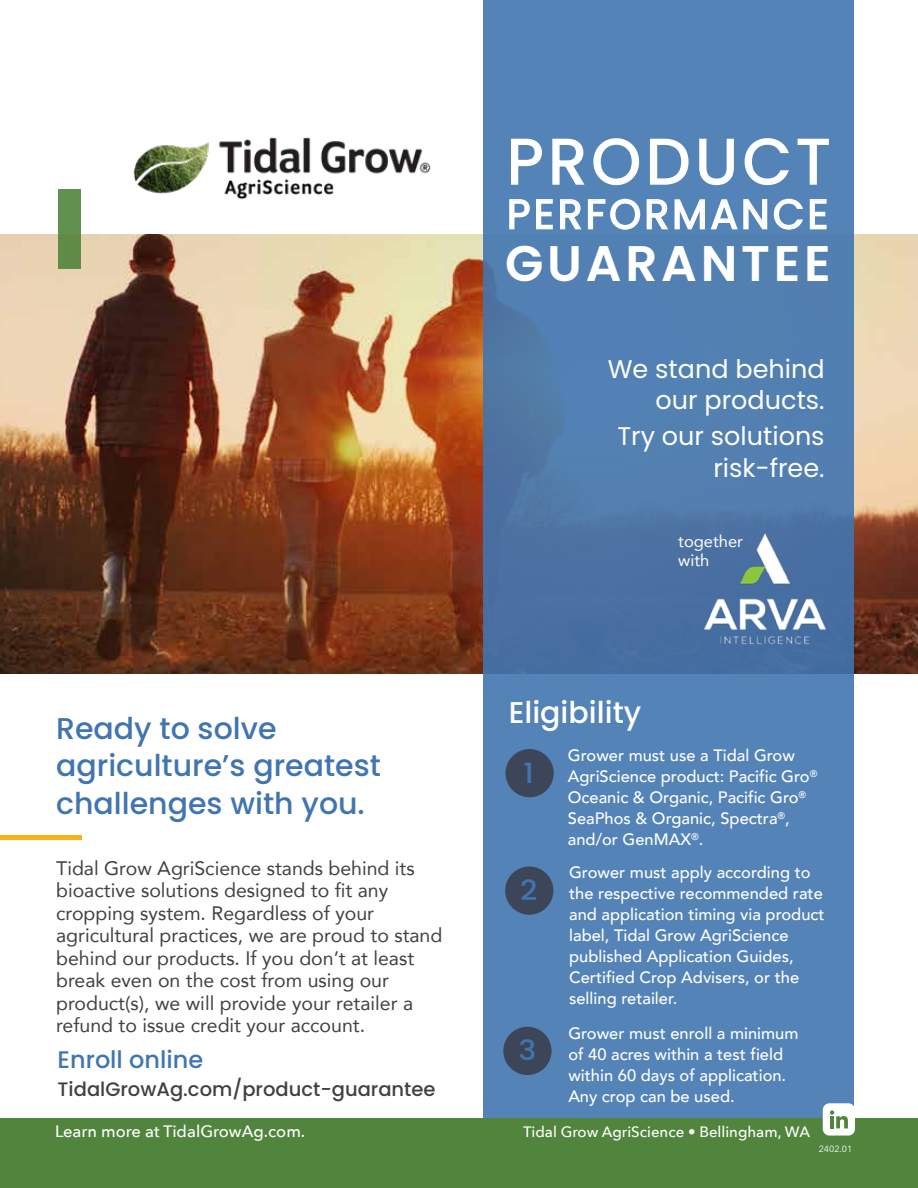
<style>
.page{position:relative;width:918px;height:1188px;background:#fff}
.page>*{position:absolute;margin:0;border:0;box-sizing:border-box;transform-origin:0 0}
.t1{font:63.9px "Poppins";letter-spacing:.075em;color:#fff}
.t2{font:600 49.95px "Poppins";letter-spacing:.075em;color:#fff}
.t3{font:41.25px "Poppins";letter-spacing:.075em;color:#fff}
.t4{font:500 30px/37.5px "Poppins";color:#4175b1}
.t5{font:500 30px "Poppins";color:#fff}
.t6{font:500 27.9px "Poppins";color:#4175b1;scale:1.08 1}
.t7{font:25.5px/31.5px "Poppins";color:#fff;text-align:right}
.t8{font:500 24px "Poppins";color:#4175b1}
.t9{font:19.5px/22.5px "Avenir";color:#414042}
.t10{font:500 19.5px "Poppins";color:#414042}
.t11{font:500 16.5px/21px "Avenir";color:#fff}
.t12{font:500 16.5px "Avenir Next";color:#fff}
.t13{font:16.5px/19.5px "Avenir";color:#fff}
.t14{font:500 15px "Avenir Next";color:#fff}
.t15{font:9px "Avenir Next";color:#fff}
</style>
<div class="page">
<img style="left:133px;top:137px;width:298px;height:63px">
<img style="left:0;top:235px;width:918px;height:439px">
<svg style="left:484px;top:0;width:370px;height:1118px;background:#527fb3"></svg>
<div style="left:0;top:835px;width:82px;height:5px;background:#fbb117"></div>
<div style="left:0;top:1118px;width:918px;height:70px;background:#51843c"></div>
<div style="left:505px;top:749px;width:49px;height:48px;background:#3d4658;border-radius:50%"></div>
<div style="left:505px;top:866px;width:48px;height:49px;background:#3d4658;border-radius:50%"></div>
<div style="left:503px;top:1027px;width:49px;height:48px;background:#3d4658;border-radius:50%"></div>
<svg style="left:510px;top:138px;width:33px;height:47px;background:#749ac5"></svg>
<svg style="left:552px;top:138px;width:33px;height:48px;background:#7b9fc8"></svg>
<svg style="left:593px;top:137px;width:47px;height:49px;background:#6f97c3"></svg>
<svg style="left:649px;top:138px;width:40px;height:47px;background:#769bc6"></svg>
<svg style="left:698px;top:138px;width:37px;height:48px;background:#7299c4"></svg>
<svg style="left:744px;top:137px;width:46px;height:49px;background:#6d95c2"></svg>
<svg style="left:797px;top:138px;width:33px;height:47px;background:#6c94c2"></svg>
<svg style="left:509px;top:198px;width:318px;height:33px;background:#7a9fc7"></svg>
<div style="left:823px;top:1103px;width:32px;height:33px;background:#fff;border-radius:7px"></div>
<svg style="left:830px;top:1110px;width:18px;height:18px"></svg>
<div style="left:58px;top:189px;width:22px;height:80px;background:#62904f"></div>
<img style="left:699px;top:527px;width:132px;height:120px">
<h3 class="t4" style="left:56px;top:710px;width:326px">Ready to solve agriculture’s greatest challenges with you.</h3>
<p class="t9" style="left:56px;top:856px;width:388px">Tidal Grow AgriScience stands behind its bioactive solutions designed to fit any cropping system. Regardless of your agricultural practices, we are proud to stand behind our products. If you don’t at least break even on the cost from using our product(s), we will provide your retailer a refund to issue credit your account.</p>
<h3 class="t8" style="left:58px;top:1045px;width:147px">Enroll online</h3>
<p class="t10" style="left:58px;top:1078px;width:379px">TidalGrowAg.com/product-guarantee</p>
<p class="t12" style="left:55px;top:1117px;width:252px">Learn more at TidalGrowAg.com.</p>
<h1 class="t1" style="left:507px;top:125px;width:325px">PRODUCT</h1>
<h3 class="t3" style="left:507px;top:190px;width:323px">PERFORMANCE</h3>
<h2 class="t2" style="left:505px;top:234px;width:327px">GUARANTEE</h2>
<h3 class="t7" style="left:608px;top:353px;width:218px">We stand behind our products.</h3>
<h3 class="t7" style="left:617px;top:421px;width:209px">Try our solutions risk-free.</h3>
<p class="t13" style="left:678px;top:531px;width:66px">together with</p>
<h3 class="t5" style="left:509px;top:695px;width:134px">Eligibility</h3>
<h3 class="t6" style="left:524px;top:757px;width:11px">1</h3>
<p class="t11" style="left:568px;top:744px;width:251px">Grower must use a Tidal Grow<br>AgriScience product: Pacific Gro<sup>®<br></sup>Oceanic &amp; Organic, Pacific Gro<sup>®<br></sup>SeaPhos &amp; Organic, Spectra<sup>®</sup>, and/or GenMAX<sup>®</sup>.</p>
<h3 class="t6" style="left:520px;top:874px;width:18px">2</h3>
<h3 class="t6" style="left:518px;top:1034px;width:18px">3</h3>
<p class="t11" style="left:569px;top:861px;width:257px">Grower must apply according to the respective recommended rate and application timing via product label, Tidal Grow AgriScience published Application Guides,<br>Certified Crop Advisers, or the selling retailer.</p>
<p class="t11" style="left:568px;top:1022px;width:232px">Grower must enroll a minimum of 40 acres within a test field within 60 days of application.<br>Any crop can be used.</p>
<p class="t14" style="left:523px;top:1119px;width:288px">Tidal Grow AgriScience • Bellingham, WA</p>
<p class="t15" style="left:819px;top:1141px;width:35px">2402.01</p>
</div>
